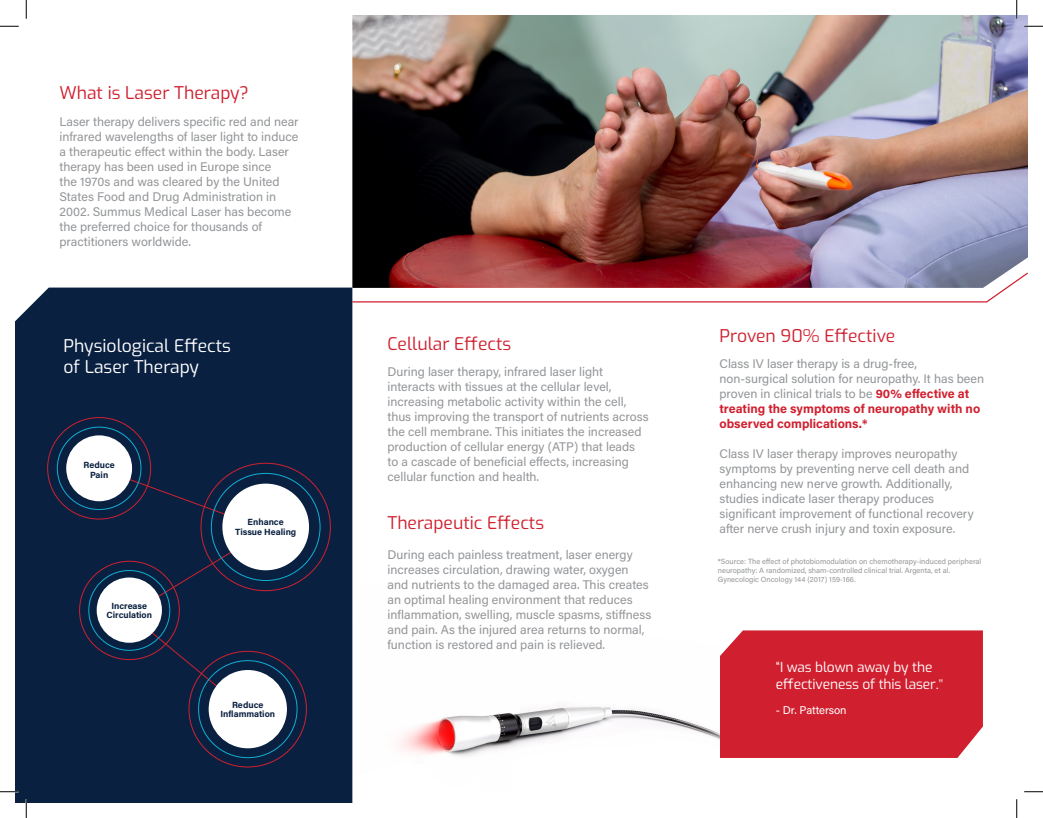
<style>
.page{position:relative;width:1043px;height:818px;background:#fff}
.page>*{position:absolute;margin:0;border:0;box-sizing:border-box;transform-origin:0 0}
.t1{font:100 17.5px "Exo";color:#d0202f}
.t2{font:100 17.5px/21px "Exo";color:#fff}
.t3{font:100 13.75px/16.5px "Exo";letter-spacing:-.01em;color:#fff}
.t4{font:12.5px/15px "Acumin Pro";color:#939598}
.t5{font:11.25px "Acumin Pro";letter-spacing:-.01em;color:#fff}
.t6{font:700 9px/9.9px "Acumin Pro";color:#0a2041;text-align:center}
.t7{font:7.5px/9px "Acumin Pro";color:#939598}
.s1{font-weight:700;color:#d0202f}
.s2{font-family:"Minion Pro";font-weight:400}
</style>
<div class="page">
<div style="left:719px;top:630px;width:263px;height:128px;background:#d0202f"></div>
<img style="left:352px;top:15px;width:676px;height:256px">
<svg style="left:352px;top:271px;width:676px;height:32px"></svg>
<img style="left:352px;top:586px;width:367px;height:216px">
<div style="left:15px;top:287px;width:337px;height:516px;background:#0a2041"></div>
<svg style="left:98px;top:467px;width:171px;height:245px;background:#102242"></svg>
<div style="left:66px;top:435px;width:66px;height:66px;background:#fff;border-radius:50%"></div>
<div style="left:222px;top:483px;width:87px;height:87px;background:#fff;border-radius:50%"></div>
<div style="left:88px;top:570px;width:82px;height:80px;border:1px solid #10afd2;border-radius:50%"></div>
<div style="left:97px;top:577px;width:65px;height:65px;background:#fff;border-radius:50%"></div>
<div style="left:209px;top:670px;width:78px;height:78px;background:#fff;border-radius:50%"></div>
<svg style="left:0;top:25px;width:19px;height:2px"></svg>
<svg style="left:1024px;top:25px;width:18px;height:2px"></svg>
<svg style="left:0;top:790px;width:19px;height:2px"></svg>
<svg style="left:1024px;top:791px;width:18px;height:1px"></svg>
<svg style="left:25px;top:0;width:2px;height:19px"></svg>
<svg style="left:25px;top:799px;width:2px;height:19px"></svg>
<svg style="left:1015px;top:0;width:2px;height:19px"></svg>
<svg style="left:1016px;top:799px;width:1px;height:19px"></svg>
<p class="t1" style="left:59px;top:80px;width:191px">What is Laser Therapy?</p>
<p class="t4" style="left:59px;top:113px;width:241px">Laser therapy delivers specific red and near infrared wavelengths of laser light to induce a therapeutic effect within the body. Laser therapy has been used in Europe since<br>the 1970s and was cleared by the United States Food and Drug Administration in 2002. Summus Medical Laser has become the preferred choice for thousands of practitioners worldwide.</p>
<p class="t2" style="left:63px;top:335px;width:169px">Physiological Effects of Laser Therapy</p>
<p class="t6" style="left:83px;top:459px;width:33px">Reduce</p>
<p class="t6" style="left:90px;top:469px;width:20px">Pain</p>
<p class="t6" style="left:106px;top:600px;width:47px">Increase<br>Circulation</p>
<p class="t6" style="left:235px;top:516px;width:63px">Enhance<br>Tissue Healing</p>
<p class="t6" style="left:220px;top:699px;width:56px">Reduce<br>Inflammation</p>
<p class="t1" style="left:387px;top:331px;width:125px">Cellular Effects</p>
<p class="t4" style="left:387px;top:364px;width:263px">During laser therapy, infrared laser light interacts with tissues at the cellular level, increasing metabolic activity within the cell, thus improving the transport of nutrients across the cell membrane. This initiates the increased production of cellular energy (ATP) that leads to a cascade of beneficial effects, increasing cellular function and health.</p>
<p class="t1" style="left:387px;top:510px;width:158px">Therapeutic Effects</p>
<p class="t4" style="left:387px;top:546px;width:265px">During each painless treatment, laser energy increases circulation, drawing water, oxygen and nutrients to the damaged area. This creates an optimal healing environment that reduces inflammation, swelling, muscle spasms, stiffness and pain. As the injured area returns to normal, function is restored and pain is relieved.</p>
<p class="t1" style="left:719px;top:322px;width:177px">Proven 90% Effective</p>
<p class="t4" style="left:719px;top:355px;width:266px">Class IV laser therapy is a drug-free, non-surgical solution for neuropathy. It has been proven in clinical trials to be <span class="s1">90% effective at treating the symptoms of neuropathy with no observed complications.*</span></p>
<p class="t4" style="left:719px;top:445px;width:239px">Class IV laser therapy improves neuropathy</p>
<p class="t4" style="left:719px;top:460px;width:251px">symptoms by preventing nerve cell death and</p>
<p class="t4" style="left:719px;top:475px;width:234px">enhancing new nerve growth. Additionally,</p>
<p class="t4" style="left:719px;top:490px;width:256px">studies indicate laser therapy produces significant improvement of functional recovery after nerve crush injury and toxin exposure.</p>
<p class="t7" style="left:718px;top:557px;width:265px">*Source: The effect of photobiomodulation on chemotherapy-induced peripheral neuropathy: A randomized, sham-controlled clinical trial. Argenta, et al.<br>Gynecologic Oncology 144 (2017) 159-166.</p>
<p class="t3" style="left:776px;top:658px;width:169px">“I was blown away by the effectiveness of this laser<span class="s2">."</span></p>
<p class="t5" style="left:776px;top:701px;width:72px">- Dr. Patterson</p>
</div>
